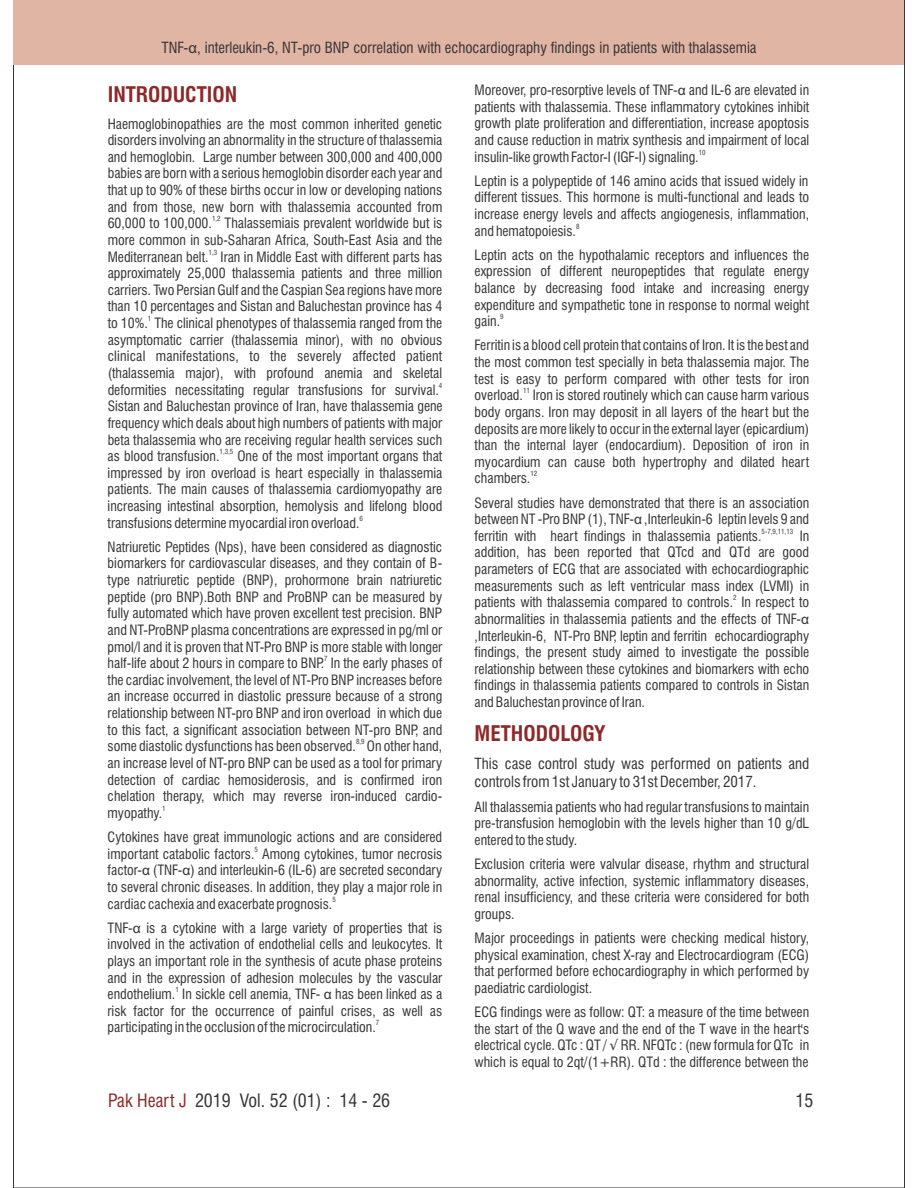
<style>
.page{position:relative;width:918px;height:1188px;background:#fff}
.page>*{position:absolute;margin:0;border:0;box-sizing:border-box;transform-origin:0 0}
.t1{font:700 condensed 21px "Swiss 721 BT";color:#8e2929}
.t2{font:condensed 18px "Swiss 721 BT";color:#373435}
.t3{font:condensed 15px/18px "Swiss 721 BT";color:#373435}
.t4{font:condensed 13.8px/16.6px "Swiss 721 BT";color:#373435;text-align:justify}
.t5{font:condensed 6.9px "Swiss 721 BT";color:#373435}
.s1{font-family:"Arial";font-stretch:normal}
.s2{color:#8e2929}
</style>
<div class="page">
<div style="left:14px;top:0;width:890px;height:65px;background:#e0b5a4"></div>
<p class="t3" style="left:161px;top:40px;width:597px">TNF-<span class="s1">α</span>, interleukin-6, NT-pro BNP correlation with echocardiography findings in patients with thalassemia</p>
<h1 class="t1" style="left:108px;top:86px;width:131px">INTRODUCTION</h1>
<p class="t4" style="left:108px;top:117px;width:336px">Haemoglobinopathies are the most common inherited genetic disorders involving an abnormality in the structure of thalassemia and hemoglobin. Large number between 300,000 and 400,000 babies are born with a serious hemoglobin disorder each year and that up to 90% of these births occur in low or developing nations and from those, new born with thalassemia accounted from</p>
<p class="t5" style="left:212px;top:216px;width:10px">1,2</p>
<p class="t4" style="left:108px;top:216px;width:336px">60,000 to 100,000. Thalassemiais prevalent worldwide but is more common in sub-Saharan Africa, South-East Asia and the</p>
<p class="t5" style="left:209px;top:249px;width:10px">1,3</p>
<p class="t4" style="left:108px;top:250px;width:336px">Mediterranean belt. Iran in Middle East with different parts has approximately 25,000 thalassemia patients and three million carriers. Two Persian Gulf and the Caspian Sea regions have more than 10 percentages and Sistan and Baluchestan province has 4</p>
<p class="t5" style="left:148px;top:316px;width:5px">1</p>
<p class="t4" style="left:108px;top:316px;width:336px">to 10%. The clinical phenotypes of thalassemia ranged from the asymptomatic carrier (thalassemia minor), with no obvious clinical manifestations, to the severely affected patient (thalassemia major), with profound anemia and skeletal</p>
<p class="t5" style="left:439px;top:382px;width:5px">4</p>
<p class="t4" style="left:108px;top:383px;width:337px;text-align:left">deformities necessitating regular transfusions for survival.<br>Sistan and Baluchestan province of Iran, have thalassemia gene frequency which deals about high numbers of patients with major beta thalassemia who are receiving regular health services such</p>
<p class="t5" style="left:220px;top:449px;width:15px">1,3,5</p>
<p class="t4" style="left:108px;top:449px;width:336px;text-indent:130px">One of the most important organs that impressed by iron overload is heart especially in thalassemia patients. The main causes of thalassemia cardiomyopathy are increasing intestinal absorption, hemolysis and lifelong blood</p>
<p class="t5" style="left:360px;top:515px;width:5px">6</p>
<p class="t4" style="left:108px;top:512px;width:336px;line-height:24.2px">transfusions determine myocardial iron overload.<br>Natriuretic Peptides (Nps), have been considered as diagnostic</p>
<p class="t4" style="left:108px;top:556px;width:336px">biomarkers for cardiovascular diseases, and they contain of B&shy;type natriuretic peptide (BNP), prohormone brain natriuretic peptide (pro BNP).Both BNP and ProBNP can be measured by fully automated which have proven excellent test precision. BNP and NT-ProBNP plasma concentrations are expressed in pg/ml or pmol/l and it is proven that NT-Pro BNP is more stable with longer</p>
<p class="t5" style="left:324px;top:656px;width:5px">7</p>
<p class="t4" style="left:108px;top:656px;width:336px">half-life about 2 hours in compare to BNP. In the early phases of the cardiac involvement, the level of NT-Pro BNP increases before an increase occurred in diastolic pressure because of a strong relationship between NT-pro BNP and iron overload in which due to this fact, a significant association between NT-pro BNP, and</p>
<p class="t5" style="left:356px;top:739px;width:10px">8,9</p>
<p class="t4" style="left:108px;top:449px;width:113px">as blood transfusion.</p>
<p class="t4" style="left:108px;top:739px;width:336px">some diastolic dysfunctions has been observed. On other hand, an increase level of NT-pro BNP can be used as a tool for primary detection of cardiac hemosiderosis, and is confirmed iron chelation therapy, which may reverse iron-induced cardio-</p>
<p class="t5" style="left:162px;top:806px;width:5px">1</p>
<p class="t4" style="left:108px;top:802px;width:336px;line-height:24.2px">myopathy.<br>Cytokines have great immunologic actions and are considered</p>
<p class="t5" style="left:255px;top:846px;width:5px">5</p>
<p class="t4" style="left:108px;top:847px;width:336px">important catabolic factors. Among cytokines, tumor necrosis factor-<span class="s1">α</span> (TNF-<span class="s1">α</span>) and interleukin-6 (IL-6) are secreted secondary to several chronic diseases. In addition, they play a major role in</p>
<p class="t5" style="left:332px;top:896px;width:5px">5</p>
<p class="t4" style="left:108px;top:893px;width:336px;line-height:24.2px">cardiac cachexia and exacerbate prognosis.<br>TNF-<span class="s1">α</span> is a cytokine with a large variety of properties that is</p>
<p class="t4" style="left:108px;top:937px;width:336px">involved in the activation of endothelial cells and leukocytes. It plays an important role in the synthesis of acute phase proteins and in the expression of adhesion molecules by the vascular</p>
<p class="t5" style="left:175px;top:987px;width:5px">1</p>
<p class="t4" style="left:108px;top:987px;width:336px">endothelium. In sickle cell anemia, TNF- <span class="s1">α</span> has been linked as a risk factor for the occurrence of painful crises, as well as</p>
<p class="t5" style="left:376px;top:1020px;width:5px">7</p>
<p class="t4" style="left:108px;top:1021px;width:270px">participating in the occlusion of the microcirculation.</p>
<h2 class="t2" style="left:108px;top:1094px;width:284px"><span class="s2">Pak Heart J</span> 2019 Vol. 52 (01) : 14 - 26</h2>
<p class="t4" style="left:475px;top:83px;width:336px">Moreover, pro-resorptive levels of TNF-<span class="s1">α</span> and IL-6 are elevated in patients with thalassemia. These inflammatory cytokines inhibit growth plate proliferation and differentiation, increase apoptosis and cause reduction in matrix synthesis and impairment of local</p>
<p class="t5" style="left:699px;top:149px;width:8px">10</p>
<p class="t4" style="left:475px;top:146px;width:335px;line-height:24.2px">insulin-like growth Factor-I (IGF-I) signaling.<br>Leptin is a polypeptide of 146 amino acids that issued widely in</p>
<p class="t4" style="left:475px;top:190px;width:336px">different tissues. This hormone is multi-functional and leads to increase energy levels and affects angiogenesis, inflammation,</p>
<p class="t5" style="left:576px;top:223px;width:5px">8</p>
<p class="t4" style="left:475px;top:220px;width:336px;line-height:24.2px">and hematopoiesis.<br>Leptin acts on the hypothalamic receptors and influences the</p>
<p class="t4" style="left:475px;top:264px;width:336px">expression of different neuropeptides that regulate energy balance by decreasing food intake and increasing energy expenditure and sympathetic tone in response to normal weight</p>
<p class="t5" style="left:500px;top:314px;width:5px">9</p>
<p class="t4" style="left:475px;top:311px;width:336px;line-height:24.2px">gain.<br>Ferritin is a blood cell protein that contains of Iron. It is the best and</p>
<p class="t4" style="left:475px;top:355px;width:336px">the most common test specially in beta thalassemia major. The test is easy to perform compared with other tests for iron</p>
<p class="t5" style="left:523px;top:388px;width:8px">11</p>
<p class="t4" style="left:475px;top:388px;width:336px">overload. Iron is stored routinely which can cause harm various body organs. Iron may deposit in all layers of the heart but the deposits are more likely to occur in the external layer (epicardium) than the internal layer (endocardium). Deposition of iron in myocardium can cause both hypertrophy and dilated heart</p>
<p class="t5" style="left:530px;top:471px;width:8px">12</p>
<p class="t4" style="left:475px;top:468px;width:336px;line-height:24.2px">chambers.<br>Several studies have demonstrated that there is an association</p>
<p class="t4" style="left:475px;top:512px;width:336px">between NT -Pro BNP (1), TNF-<span class="s1">α</span> ,Interleukin-6 leptin levels 9 and</p>
<p class="t5" style="left:762px;top:529px;width:33px">5-7,9,11,13</p>
<p class="t4" style="left:475px;top:529px;width:289px">ferritin with heart findings in thalassemia patients.</p>
<p class="t4" style="left:475px;top:529px;width:336px;text-indent:325px">In addition, has been reported that QTcd and QTd are good parameters of ECG that are associated with echocardiographic measurements such as left ventricular mass index (LVMI) in</p>
<p class="t5" style="left:733px;top:595px;width:5px">2</p>
<p class="t4" style="left:475px;top:595px;width:336px">patients with thalassemia compared to controls. In respect to abnormalities in thalassemia patients and the effects of TNF-<span class="s1">α </span>,Interleukin-6, NT-Pro BNP, leptin and ferritin echocardiography findings, the present study aimed to investigate the possible relationship between these cytokines and biomarkers with echo findings in thalassemia patients compared to controls in Sistan and Baluchestan province of Iran.</p>
<h1 class="t1" style="left:475px;top:725px;width:133px">METHODOLOGY</h1>
<p class="t3" style="left:475px;top:756px;width:336px">This case control study was performed on patients and controls from 1st January to 31st December, 2017.</p>
<p class="t4" style="left:475px;top:800px;width:336px">All thalassemia patients who had regular transfusions to maintain pre-transfusion hemoglobin with the levels higher than 10 g/dL entered to the study.</p>
<p class="t4" style="left:475px;top:857px;width:336px">Exclusion criteria were valvular disease, rhythm and structural abnormality, active infection, systemic inflammatory diseases, renal insufficiency, and these criteria were considered for both groups.</p>
<p class="t4" style="left:475px;top:931px;width:336px">Major proceedings in patients were checking medical history, physical examination, chest X-ray and Electrocardiogram (ECG) that performed before echocardiography in which performed by paediatric cardiologist.</p>
<p class="t4" style="left:475px;top:1005px;width:336px">ECG findings were as follow: QT: a measure of the time between the start of the Q wave and the end of the T wave in the heart's electrical cycle. QTc : QT / √ RR. NFQTc : (new formula for QTc in which is equal to 2qt/(1+RR). QTd : the difference between the</p>
<h2 class="t2" style="left:796px;top:1094px;width:19px">15</h2>
</div>
